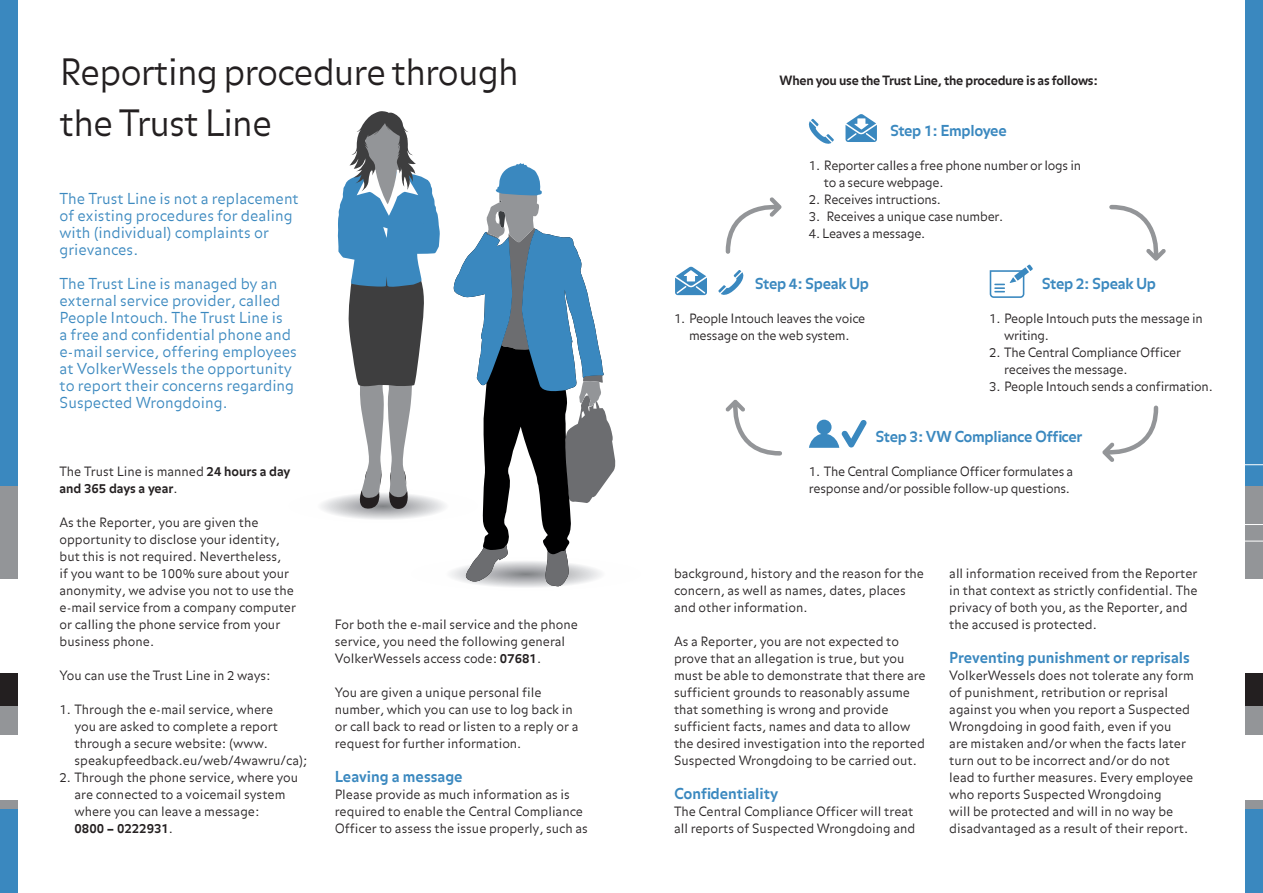
<style>
.page{position:relative;width:1263px;height:893px;background:#fff}
.page>*{position:absolute;margin:0;border:0;box-sizing:border-box;transform-origin:0 0}
.Body{font:300 36px "Balance";letter-spacing:-.03em;color:#231f20}
.Intro_binnenzijde{font:300 15px/17px "Balance";color:#3a88bf}
.Body_bullets{font:700 15px "Balance";letter-spacing:-.005em;color:#3a88bf}
.Body-2{font:300 12.75px/17px "Balance";color:#231f20}
.Body-3{font:300 12.75px/17px "Balance";letter-spacing:-.02em;color:#231f20}
.Body-4{font:700 12.75px/17px "Balance";color:#231f20}
.Body-5{font:700 12.75px "Balance";letter-spacing:-.02em;color:#231f20}
.s1{font-weight:300}
.s2{font-weight:700}
</style>
<div class="page">
<div style="left:1246px;top:0;width:17px;height:893px;background:#3a88bf"></div>
<div style="left:0;top:0;width:17px;height:893px;background:#3a88bf"></div>
<div style="left:1246px;top:486px;width:17px;height:93px;background:#939598"></div>
<div style="left:0;top:486px;width:17px;height:93px;background:#939598"></div>
<div style="left:1246px;top:579px;width:17px;height:128px;background:#fff"></div>
<div style="left:0;top:579px;width:17px;height:128px;background:#fff"></div>
<div style="left:1246px;top:673px;width:17px;height:34px;background:#231f20"></div>
<div style="left:0;top:673px;width:17px;height:34px;background:#231f20"></div>
<div style="left:1246px;top:735px;width:17px;height:65px;background:#fff"></div>
<div style="left:0;top:735px;width:17px;height:65px;background:#fff"></div>
<div style="left:1246px;top:707px;width:17px;height:28px;background:#939598"></div>
<div style="left:0;top:707px;width:17px;height:28px;background:#939598"></div>
<div style="left:1246px;top:800px;width:17px;height:8px;background:#939598"></div>
<div style="left:0;top:800px;width:17px;height:8px;background:#939598"></div>
<svg style="left:483px;top:523px;width:88px;height:22px;fill:#000001"></svg>
<svg style="left:321px;top:111px;width:295px;height:412px"></svg>
<svg style="left:450px;top:545px;width:151px;height:43px"></svg>
<svg style="left:809px;top:420px;width:58px;height:28px"></svg>
<svg style="left:845px;top:114px;width:32px;height:28px"></svg>
<svg style="left:808px;top:119px;width:26px;height:25px"></svg>
<svg style="left:675px;top:267px;width:32px;height:28px"></svg>
<svg style="left:718px;top:270px;width:26px;height:25px"></svg>
<svg style="left:990px;top:264px;width:43px;height:34px"></svg>
<svg style="left:1109px;top:204px;width:57px;height:57px"></svg>
<svg style="left:1102px;top:405px;width:57px;height:57px"></svg>
<svg style="left:725px;top:400px;width:57px;height:56px"></svg>
<svg style="left:725px;top:197px;width:57px;height:57px"></svg>
<p class="Body" style="left:60px;top:52px;width:461px">Reporting procedure through</p>
<p class="Body" style="left:60px;top:103px;width:214px">the Trust Line</p>
<p class="Intro_binnenzijde" style="left:60px;top:191px;width:241px">The Trust Line is not a replacement of existing procedures for dealing with (individual) complaints or grievances.</p>
<p class="Intro_binnenzijde" style="left:60px;top:276px;width:239px">The Trust Line is managed by an external service provider, called<br>People Intouch. The Trust Line is<br>a free and confidential phone and e-mail service, offering employees at VolkerWessels the opportunity to report their concerns regarding<br>Suspected Wrongdoing.</p>
<p class="Body-4" style="left:60px;top:464px;width:232px"><span class="s1">The Trust Line is manned</span> 24 hours a day and 365 days a year<span class="s1">.</span></p>
<p class="Body-2" style="left:60px;top:515px;width:238px">As the Reporter, you are given the opportunity to disclose your identity, but this is not required. Nevertheless,<br>if you want to be 100% sure about your anonymity, we advise you not to use the e-mail service from a company computer or calling the phone service from your business phone.</p>
<p class="Body-2" style="left:60px;top:668px;width:213px">You can use the Trust Line in 2 ways:</p>
<p class="Body-2" style="left:75px;top:702px;width:235px;text-indent:-15px">1. Through the e-mail service, where<br>you are asked to complete a report through a secure website: (www. speakupfeedback.eu/web/4wawru/ca);</p>
<p class="Body-2" style="left:75px;top:770px;width:225px;text-indent:-15px">2. Through the phone service, where you are connected to a voicemail system where you can leave a message:<br><span class="s2">0800 – 0222931</span>.</p>
<p class="Body-2" style="left:335px;top:617px;width:245px">For both the e-mail service and the phone service, you need the following general<br>VolkerWessels access code: <span class="s2">07681</span>.</p>
<p class="Body-2" style="left:335px;top:685px;width:245px">You are given a unique personal file number, which you can use to log back in or call back to read or listen to a reply or a request for further information.</p>
<p class="Body_bullets" style="left:335px;top:768px;width:129px">Leaving a message</p>
<p class="Body-2" style="left:335px;top:787px;width:255px">Please provide as much information as is required to enable the Central Compliance<br>Officer to assess the issue properly, such as</p>
<p class="Body-5" style="left:780px;top:73px;width:320px">When you use the Trust Line, the procedure is as follows:</p>
<p class="Body_bullets" style="left:890px;top:122px;width:118px">Step 1: Employee</p>
<p class="Body-3" style="left:824px;top:158px;width:259px;text-indent:-15px">1. Reporter calles a free phone number or logs in to a secure webpage.</p>
<p class="Body-3" style="left:809px;top:192px;width:134px">2. Receives intructions.</p>
<p class="Body-3" style="left:809px;top:209px;width:196px">3. Receives a unique case number.</p>
<p class="Body-3" style="left:809px;top:226px;width:118px">4. Leaves a message.</p>
<p class="Body_bullets" style="left:755px;top:275px;width:116px">Step 4: Speak Up</p>
<p class="Body_bullets" style="left:1042px;top:275px;width:116px">Step 2: Speak Up</p>
<p class="Body-3" style="left:674px;top:311px;width:193px;text-align:center">1. People Intouch leaves the voice message on the web system.</p>
<p class="Body-3" style="left:1004px;top:311px;width:200px;text-indent:-15px">1. People Intouch puts the message in writing.</p>
<p class="Body-3" style="left:1004px;top:345px;width:178px;text-indent:-15px">2. The Central Compliance Officer receives the message.</p>
<p class="Body-3" style="left:989px;top:379px;width:225px">3. People Intouch sends a confirmation.</p>
<p class="Body_bullets" style="left:875px;top:428px;width:208px">Step 3: VW Compliance Officer</p>
<p class="Body-3" style="left:809px;top:464px;width:266px">1. The Central Compliance Officer formulates a response and/or possible follow-up questions.</p>
<p class="Body-2" style="left:674px;top:566px;width:252px">background, history and the reason for the concern, as well as names, dates, places and other information.</p>
<p class="Body-2" style="left:674px;top:634px;width:253px">As a Reporter, you are not expected to prove that an allegation is true, but you must be able to demonstrate that there are sufficient grounds to reasonably assume that something is wrong and provide sufficient facts, names and data to allow the desired investigation into the reported Suspected Wrongdoing to be carried out.</p>
<p class="Body_bullets" style="left:674px;top:785px;width:106px">Confidentiality</p>
<p class="Body-2" style="left:674px;top:804px;width:243px">The Central Compliance Officer will treat all reports of Suspected Wrongdoing and</p>
<p class="Body-2" style="left:949px;top:566px;width:250px">all information received from the Reporter in that context as strictly confidential. The privacy of both you, as the Reporter, and the accused is protected.</p>
<p class="Body_bullets" style="left:949px;top:649px;width:242px">Preventing punishment or reprisals</p>
<p class="Body-2" style="left:949px;top:668px;width:246px">VolkerWessels does not tolerate any form of punishment, retribution or reprisal against you when you report a Suspected Wrongdoing in good faith, even if you<br>are mistaken and/or when the facts later turn out to be incorrect and/or do not lead to further measures. Every employee who reports Suspected Wrongdoing<br>will be protected and will in no way be disadvantaged as a result of their report.</p>
</div>
